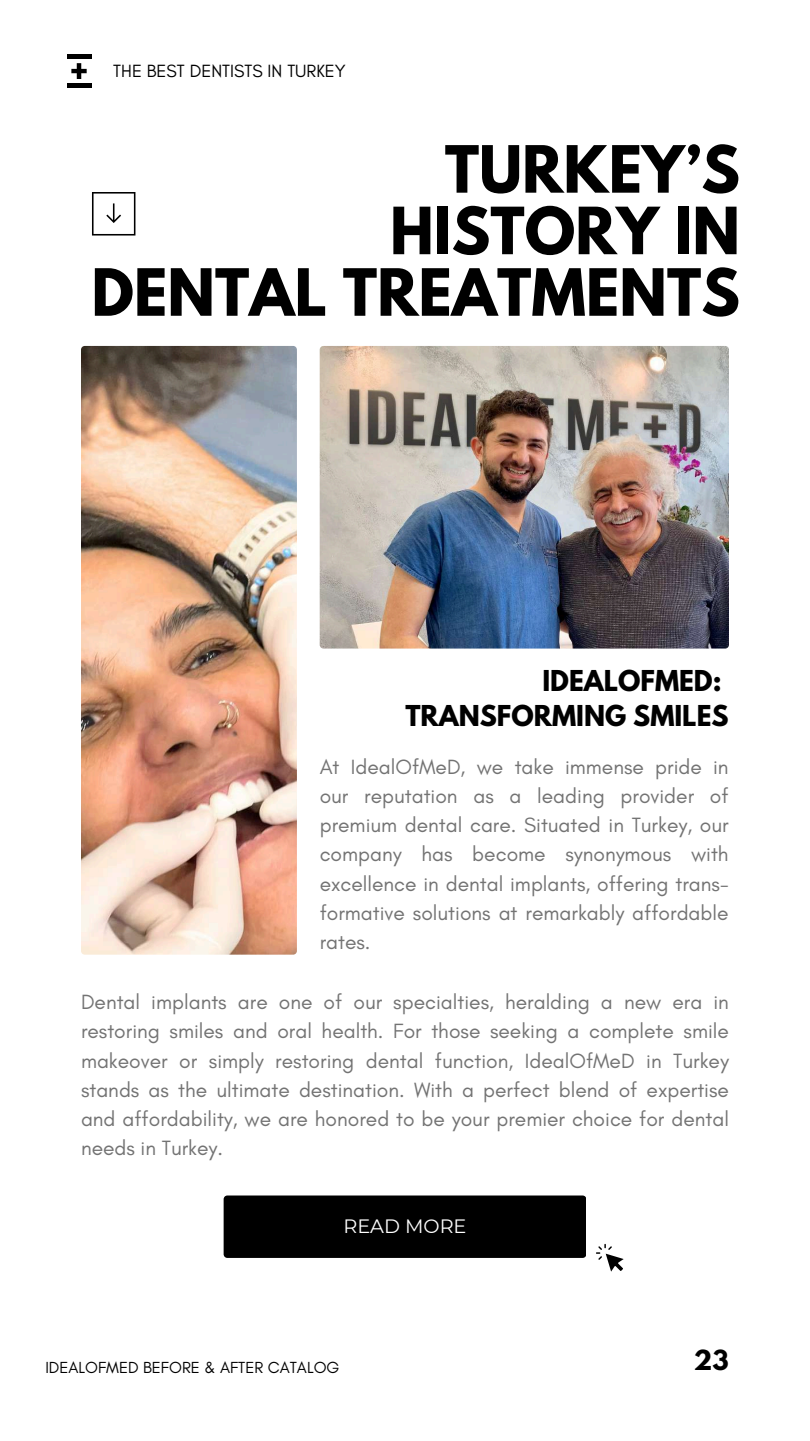
<style>
.page{position:relative;width:810px;height:1441px;background:#fff}
.page>*{position:absolute;margin:0;border:0;box-sizing:border-box;transform-origin:0 0}
.t1{font:700 57.6px/61.5px "League Spartan";color:#000;text-align:right}
.t2{font:700 25.5px/35.2px "League Spartan";color:#000;text-align:right}
.t3{font:700 24.5px "League Spartan";color:#000}
.t4{font:21px/29.2px "Glacial Indifference";color:#737373;text-align:justify}
.t5{font:19.3px "Montserrat";color:#fff}
.t6{font:18px "Glacial Indifference";color:#000}
.t7{font:16.3px "Glacial Indifference";color:#000}
</style>
<div class="page">
<img style="left:320px;top:346px;width:409px;height:302px;border-radius:4px">
<img style="left:81px;top:346px;width:216px;height:608px;border-radius:4px">
<svg style="left:92px;top:192px;width:43px;height:43px"></svg>
<hr style="left:67px;top:54px;width:24px;height:4px;background:#000">
<svg style="left:71px;top:63px;width:16px;height:16px"></svg>
<hr style="left:67px;top:84px;width:24px;height:4px;background:#000">
<div style="left:224px;top:1195px;width:362px;height:62px;background:#000"></div>
<svg style="left:596px;top:1243px;width:28px;height:28px"></svg>
<p class="t6" style="left:113px;top:60px;width:234px">THE BEST DENTISTS IN TURKEY</p>
<h1 class="t1" style="left:91px;top:146px;width:650px">TURKEY’S<br>HISTORY IN<br>DENTAL TREATMENTS</h1>
<p class="t2" style="left:405px;top:666px;width:325px">IDEALOFMED:<br>TRANSFORMING SMILES</p>
<p class="t4" style="left:320px;top:751px;width:410px">At IdealOfMeD, we take immense pride in our reputation as a leading provider of premium dental care. Situated in Turkey, our company has become synonymous with excellence in dental implants, offering trans&shy;formative solutions at remarkably affordable rates.</p>
<p class="t4" style="left:81px;top:986px;width:649px">Dental implants are one of our specialties, heralding a new era in restoring smiles and oral health. For those seeking a complete smile makeover or simply restoring dental function, IdealOfMeD in Turkey stands as the ultimate destination. With a perfect blend of expertise and affordability, we are honored to be your premier choice for dental needs in Turkey.</p>
<p class="t5" style="left:343px;top:1213px;width:125px">READ MORE</p>
<p class="t7" style="left:45px;top:1357px;width:296px">IDEALOFMED BEFORE &amp; AFTER CATALOG</p>
<p class="t3" style="left:694px;top:1347px;width:36px">23</p>
</div>
